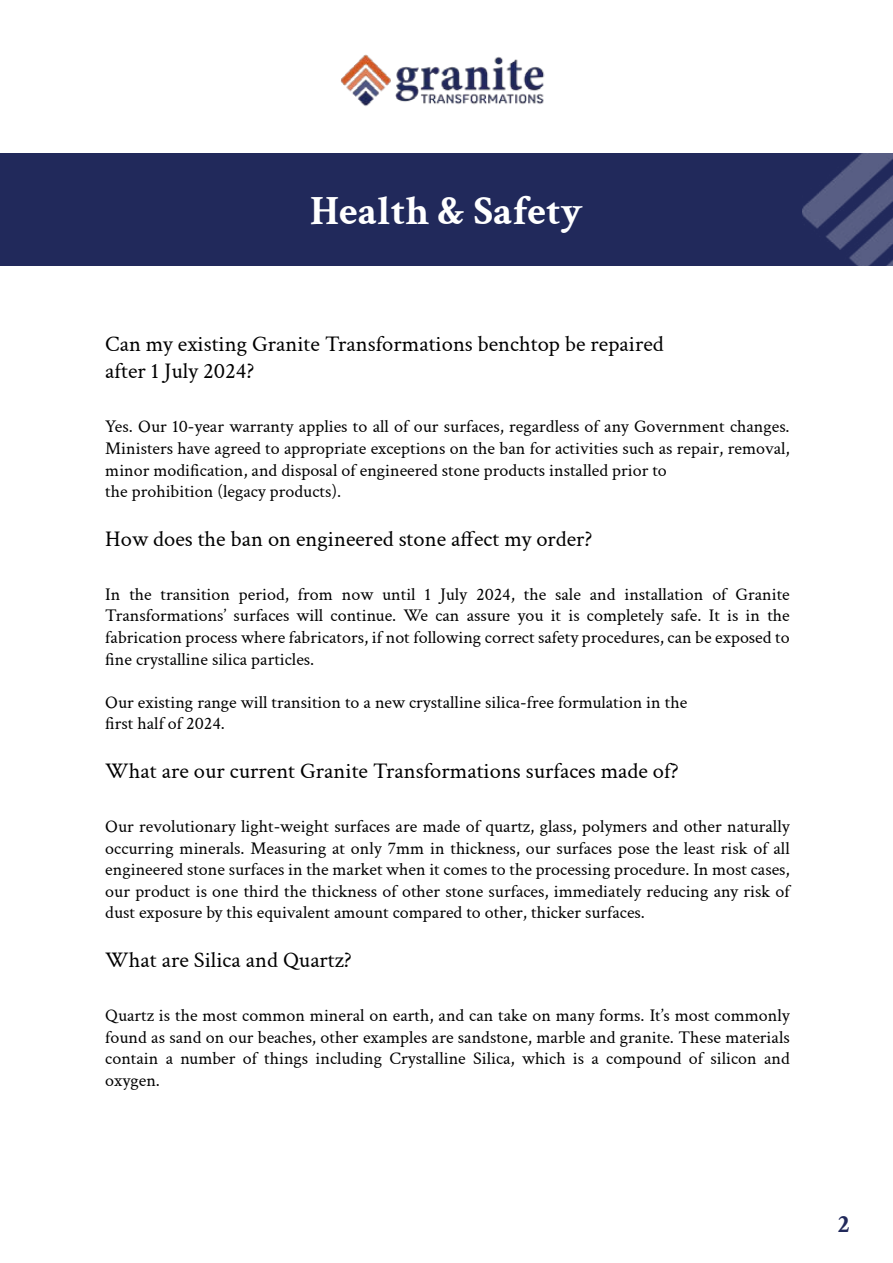
<style>
.page{position:relative;width:893px;height:1263px;background:#fff}
.page>*{position:absolute;margin:0;border:0;box-sizing:border-box;transform-origin:0 0}
.t1{font:700 40.95px "Crimson Text";color:#fff}
.t2{font:700 25.5px "Crimson Text";color:#21295b}
.t3{font:22.5px/27px "Crimson Text";color:#000}
.t4{font:18px/21.6px "Crimson Text";color:#000;text-align:justify}
</style>
<div class="page">
<img style="left:340px;top:54px;width:205px;height:53px">
<div style="left:0;top:153px;width:893px;height:113px;background:#21295b"></div>
<img style="left:802px;top:153px;width:91px;height:113px">
<h1 class="t1" style="left:310px;top:181px;width:274px">Health &amp; Safety</h1>
<p class="t3" style="left:105px;top:330px;width:560px">Can my existing Granite Transformations benchtop be repaired after 1 July 2024?</p>
<p class="t4" style="left:105px;top:415px;width:686px;text-align:left">Yes. Our 10-year warranty applies to all of our surfaces, regardless of any Government changes.<br>Ministers have agreed to appropriate exceptions on the ban for activities such as repair, removal, minor modification, and disposal of engineered stone products installed prior to<br>the prohibition (legacy products).</p>
<p class="t3" style="left:105px;top:524px;width:489px">How does the ban on engineered stone affect my order?</p>
<p class="t4" style="left:105px;top:582px;width:686px">In the transition period, from now until 1 July 2024, the sale and installation of Granite Transformations’ surfaces will continue. We can assure you it is completely safe. It is in the fabrication process where fabricators, if not following correct safety procedures, can be exposed to fine crystalline silica particles.</p>
<p class="t4" style="left:105px;top:690px;width:583px">Our existing range will transition to a new crystalline silica-free formulation in the first half of 2024.</p>
<p class="t3" style="left:105px;top:756px;width:575px">What are our current Granite Transformations surfaces made of?</p>
<p class="t4" style="left:105px;top:815px;width:686px">Our revolutionary light-weight surfaces are made of quartz, glass, polymers and other naturally occurring minerals. Measuring at only 7mm in thickness, our surfaces pose the least risk of all engineered stone surfaces in the market when it comes to the processing procedure. In most cases, our product is one third the thickness of other stone surfaces, immediately reducing any risk of dust exposure by this equivalent amount compared to other, thicker surfaces.</p>
<p class="t3" style="left:105px;top:945px;width:248px">What are Silica and Quartz?</p>
<p class="t4" style="left:105px;top:1004px;width:686px">Quartz is the most common mineral on earth, and can take on many forms. It’s most commonly found as sand on our beaches, other examples are sandstone, marble and granite. These materials contain a number of things including Crystalline Silica, which is a compound of silicon and oxygen.</p>
<h2 class="t2" style="left:838px;top:1205px;width:13px">2</h2>
</div>
